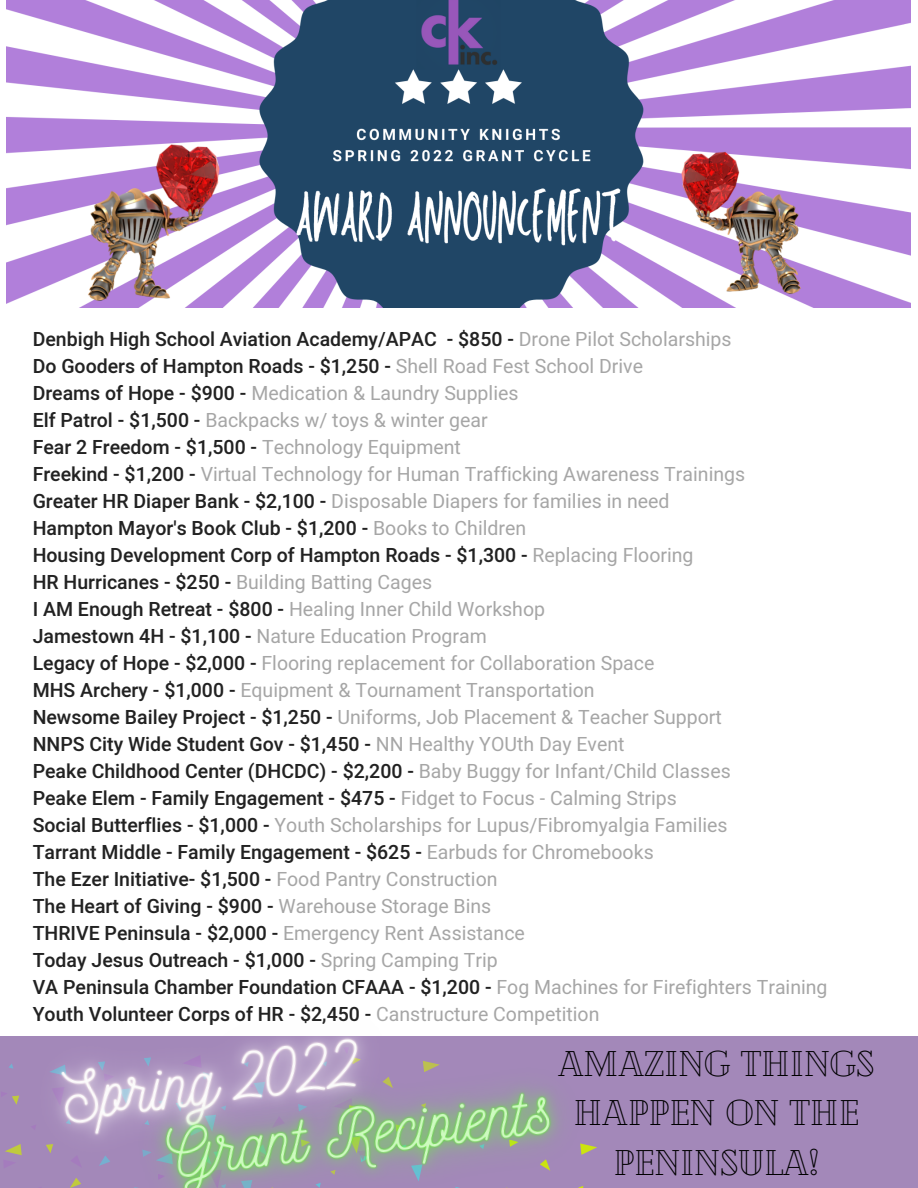
<style>
.page{position:relative;width:918px;height:1188px;background:#fff}
.page>*{position:absolute;margin:0;border:0;box-sizing:border-box;transform-origin:0 0}
.t1{font:35.55px/49.5px "Cheque";color:#000;text-align:center}
.t2{font:500 19.5px "Heebo";color:#222}
.t3{font:19.5px "Heebo";color:#a6a6a6}
.s1{font-weight:400;color:#a6a6a6}
.s2{font-weight:500;color:#222}
</style>
<div class="page">
<div style="left:0;top:1036px;width:918px;height:152px;background:#a388b9"></div>
<img style="left:6px;top:0;width:905px;height:307px">
<img style="left:1px;top:1064px;width:76px;height:124px">
<img style="left:77px;top:1036px;width:520px;height:152px">
<p class="t2" style="left:33px;top:325px;width:700px">Denbigh High School Aviation Academy/APAC - $850 - <span class="s1">Drone Pilot Scholarships</span></p>
<p class="t2" style="left:33px;top:352px;width:612px">Do Gooders of Hampton Roads - $1,250 - <span class="s1">Shell Road Fest School Drive</span></p>
<p class="t3" style="left:33px;top:379px;width:487px"><span class="s2">Dreams of Hope - $900 -</span> Medication &amp; Laundry Supplies</p>
<p class="t3" style="left:33px;top:406px;width:457px"><span class="s2">Elf Patrol - $1,500 -</span> Backpacks w/ toys &amp; winter gear</p>
<p class="t2" style="left:33px;top:433px;width:430px">Fear 2 Freedom - $1,500 - <span class="s1">Technology Equipment</span></p>
<p class="t3" style="left:33px;top:460px;width:714px"><span class="s2">Freekind - $1,200 -</span> Virtual Technology for Human Trafficking Awareness Trainings</p>
<p class="t3" style="left:33px;top:487px;width:638px"><span class="s2">Greater HR Diaper Bank - $2,100 -</span> Disposable Diapers for families in need</p>
<p class="t2" style="left:33px;top:514px;width:495px">Hampton Mayor's Book Club - $1,200 - <span class="s1">Books to Children</span></p>
<p class="t2" style="left:33px;top:541px;width:662px">Housing Development Corp of Hampton Roads - $1,300 - <span class="s1">Replacing Flooring</span></p>
<p class="t3" style="left:33px;top:568px;width:401px"><span class="s2">HR Hurricanes - $250 -</span> Building Batting Cages</p>
<p class="t3" style="left:33px;top:595px;width:514px"><span class="s2">I AM Enough Retreat - $800 -</span> Healing Inner Child Workshop</p>
<p class="t3" style="left:33px;top:622px;width:456px"><span class="s2">Jamestown 4H - $1,100 -</span> Nature Education Program</p>
<p class="t3" style="left:33px;top:649px;width:623px"><span class="s2">Legacy of Hope - $2,000 -</span> Flooring replacement for Collaboration Space</p>
<p class="t3" style="left:33px;top:676px;width:563px"><span class="s2">MHS Archery - $1,000 -</span> Equipment &amp; Tournament Transportation</p>
<p class="t3" style="left:33px;top:703px;width:691px"><span class="s2">Newsome Bailey Project - $1,250 -</span> Uniforms, Job Placement &amp; Teacher Support</p>
<p class="t2" style="left:33px;top:730px;width:593px">NNPS City Wide Student Gov - $1,450 - <span class="s1">NN Healthy YOUth Day Event</span></p>
<p class="t2" style="left:33px;top:757px;width:700px">Peake Childhood Center (DHCDC) - $2,200 - <span class="s1">Baby Buggy for Infant/Child Classes</span></p>
<p class="t2" style="left:33px;top:784px;width:646px">Peake Elem - Family Engagement - $475 - <span class="s1">Fidget to Focus - Calming Strips</span></p>
<p class="t3" style="left:33px;top:811px;width:696px"><span class="s2">Social Butterflies - $1,000 -</span> Youth Scholarships for Lupus/Fibromyalgia Families</p>
<p class="t2" style="left:33px;top:838px;width:623px">Tarrant Middle - Family Engagement - $625 - <span class="s1">Earbuds for Chromebooks</span></p>
<p class="t2" style="left:33px;top:865px;width:466px">The Ezer Initiative- $1,500 - <span class="s1">Food Pantry Construction</span></p>
<p class="t2" style="left:33px;top:892px;width:460px">The Heart of Giving - $900 - <span class="s1">Warehouse Storage Bins</span></p>
<p class="t2" style="left:33px;top:919px;width:494px">THRIVE Peninsula - $2,000 - <span class="s1">Emergency Rent Assistance</span></p>
<p class="t2" style="left:33px;top:946px;width:467px">Today Jesus Outreach - $1,000 - <span class="s1">Spring Camping Trip</span></p>
<p class="t2" style="left:33px;top:973px;width:796px">VA Peninsula Chamber Foundation CFAAA - $1,200 - <span class="s1">Fog Machines for Firefighters Training</span></p>
<p class="t2" style="left:33px;top:1000px;width:568px">Youth Volunteer Corps of HR - $2,450 - <span class="s1">Canstructure Competition</span></p>
<p class="t1" style="left:558px;top:1037px;width:318px">AMAZING THINGS<br>HAPPEN ON THE<br>PENINSULA!</p>
</div>
